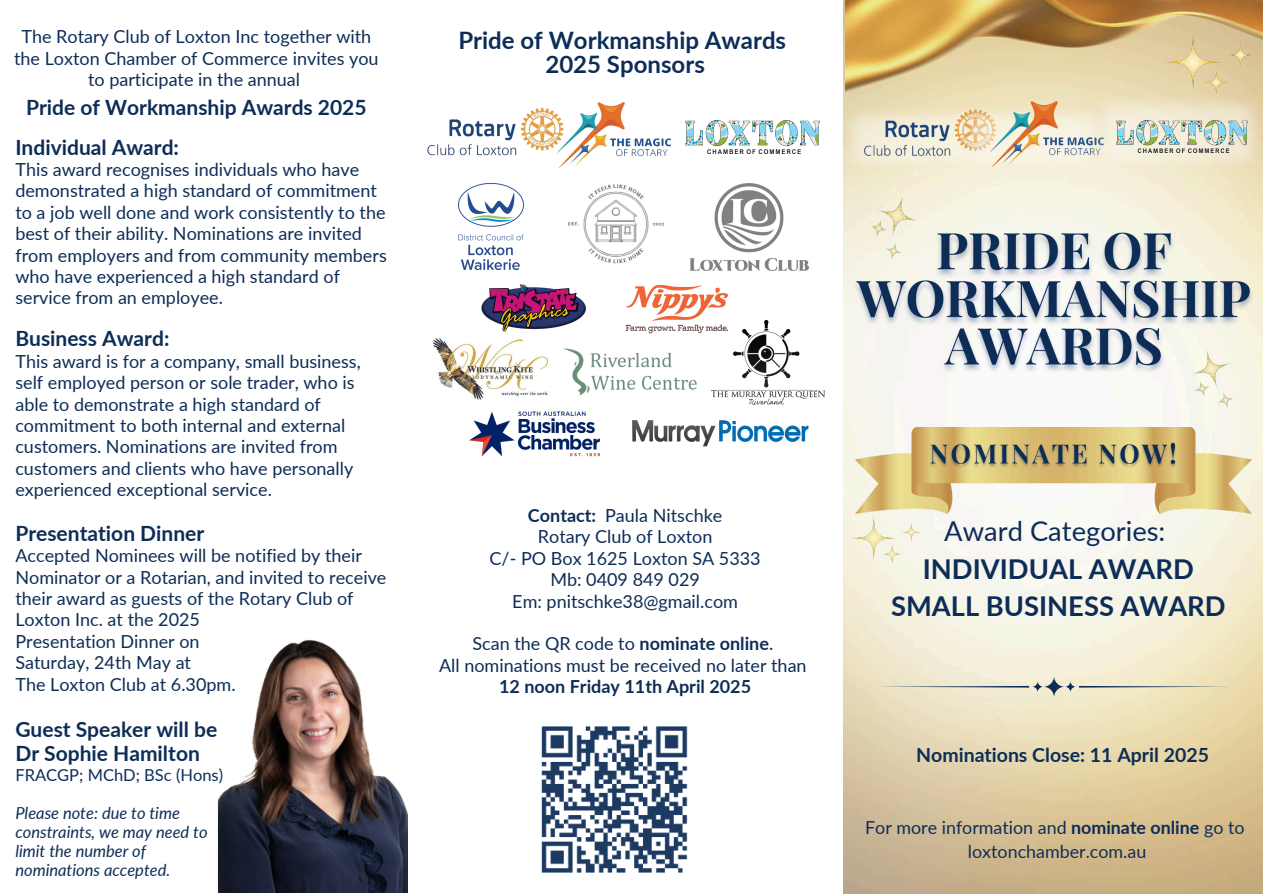
<style>
.page{position:relative;width:1263px;height:894px;background:#fff}
.page>*{position:absolute;margin:0;border:0;box-sizing:border-box;transform-origin:0 0}
.t1{font:700 27.3px/37.8px "Lato";color:#0d2d57;text-align:center}
.t2{font:700 24px/23.7px "Lato";color:#0d2d57;text-align:center}
.t3{font:700 21px "Lato";color:#0d2d57}
.t4{font:700 19.5px "Lato";color:#0d2d57}
.t5{font:18px/21.3px "Lato";color:#0d2d57;text-align:center}
.t6{font:700 18px "Lato";color:#0d2d57}
.t7{font:17.85px/23.7px "Lato";color:#0d2d57;text-align:center}
.t8{font:italic 16.5px "Lato";color:#0d2d57}
.t9{font:16.5px "Lato";color:#0d2d57}
.s1{font-weight:700}
.s2{font-weight:400}
</style>
<div class="page">
<img style="left:844px;top:0;width:419px;height:892px">
<img style="left:845px;top:0;width:417px;height:101px">
<img style="left:860px;top:188px;width:63px;height:27px">
<img style="left:843px;top:101px;width:115px;height:75px">
<img style="left:855px;top:103px;width:103px;height:63px">
<img style="left:958px;top:101px;width:26px;height:75px">
<img style="left:984px;top:95px;width:101px;height:81px">
<img style="left:1163px;top:33px;width:90px;height:55px">
<img style="left:1085px;top:88px;width:178px;height:91px">
<img style="left:1116px;top:121px;width:132px;height:31px">
<img style="left:851px;top:514px;width:71px;height:50px">
<img style="left:1181px;top:378px;width:62px;height:40px">
<img style="left:855px;top:427px;width:396px;height:86px">
<img style="left:927px;top:435px;width:253px;height:35px">
<svg style="left:878px;top:675px;width:352px;height:22px;background:#e4dec3"></svg>
<img style="left:541px;top:726px;width:147px;height:147px">
<img style="left:458px;top:183px;width:66px;height:87px">
<img style="left:632px;top:420px;width:177px;height:27px">
<img style="left:481px;top:284px;width:105px;height:48px">
<img style="left:690px;top:183px;width:118px;height:87px">
<img style="left:568px;top:184px;width:96px;height:80px">
<img style="left:427px;top:107px;width:124px;height:49px">
<img style="left:551px;top:102px;width:120px;height:67px">
<img style="left:686px;top:121px;width:134px;height:32px">
<img style="left:217px;top:640px;width:191px;height:252px">
<img style="left:711px;top:321px;width:114px;height:83px">
<img style="left:433px;top:337px;width:116px;height:63px">
<img style="left:561px;top:331px;width:136px;height:65px">
<img style="left:616px;top:285px;width:122px;height:53px">
<img style="left:469px;top:411px;width:131px;height:46px">
<img style="left:848px;top:215px;width:410px;height:163px">
<p class="t5" style="left:14px;top:26px;width:366px">The Rotary Club of Loxton Inc together with the Loxton Chamber of Commerce invites you to participate in the annual</p>
<p class="t3" style="left:26px;top:95px;width:342px">Pride of Workmanship Awards 2025</p>
<p class="t3" style="left:15px;top:134px;width:165px">Individual Award:</p>
<p class="t5" style="left:15px;top:158px;width:373px;text-align:left">This award recognises individuals who have demonstrated a high standard of commitment to a job well done and work consistently to the best of their ability. Nominations are invited from employers and from community members who have experienced a high standard of service from an employee.</p>
<p class="t3" style="left:15px;top:325px;width:156px">Business Award:</p>
<p class="t5" style="left:15px;top:350px;width:347px;text-align:left">This award is for a company, small business, self employed person or sole trader, who is able to demonstrate a high standard of commitment to both internal and external customers. Nominations are invited from customers and clients who have personally experienced exceptional service.</p>
<p class="t3" style="left:15px;top:520px;width:190px">Presentation Dinner</p>
<p class="t5" style="left:15px;top:544px;width:373px;text-align:left">Accepted Nominees will be notified by their<br>Nominator or a Rotarian, and invited to receive their award as guests of the Rotary Club of<br>Loxton Inc. at the 2025<br>Presentation Dinner on<br>Saturday, 24th May at<br>The Loxton Club at 6.30pm.</p>
<p class="t3" style="left:15px;top:715px;width:203px">Guest Speaker will be</p>
<p class="t3" style="left:15px;top:740px;width:186px">Dr Sophie Hamilton</p>
<p class="t9" style="left:15px;top:764px;width:209px">FRACGP; MChD; BSc (Hons)</p>
<p class="t8" style="left:15px;top:802px;width:166px">Please note: due to time</p>
<p class="t8" style="left:15px;top:821px;width:194px">constraints, we may need to</p>
<p class="t8" style="left:15px;top:840px;width:132px">limit the number of</p>
<p class="t8" style="left:15px;top:859px;width:156px">nominations accepted.</p>
<h6 class="t2" style="left:458px;top:28px;width:329px">Pride of Workmanship Awards<br>2025 Sponsors</h6>
<p class="t5" style="left:490px;top:504px;width:273px"><span class="s1">Contact:</span> Paula Nitschke<br>Rotary Club of Loxton<br>C/- PO Box 1625 Loxton SA 5333<br>Mb: 0409 849 029</p>
<p class="t5" style="left:512px;top:589px;width:227px">Em: pnitschke38@gmail.com</p>
<p class="t5" style="left:439px;top:632px;width:369px">Scan the QR code to <span class="s1">nominate online</span>.<br>All nominations must be received no later than</p>
<p class="t6" style="left:499px;top:675px;width:254px">12 noon Friday 11th April 2025</p>
<h6 class="t1" style="left:891px;top:511px;width:336px"><span class="s2">Award Categories:<br></span>INDIVIDUAL AWARD<br>SMALL BUSINESS AWARD</h6>
<h6 class="t4" style="left:916px;top:742px;width:294px">Nominations Close: 11 April 2025</h6>
<h6 class="t7" style="left:865px;top:815px;width:381px">For more information and <span class="s1">nominate online</span> go to loxtonchamber.com.au</h6>
</div>
